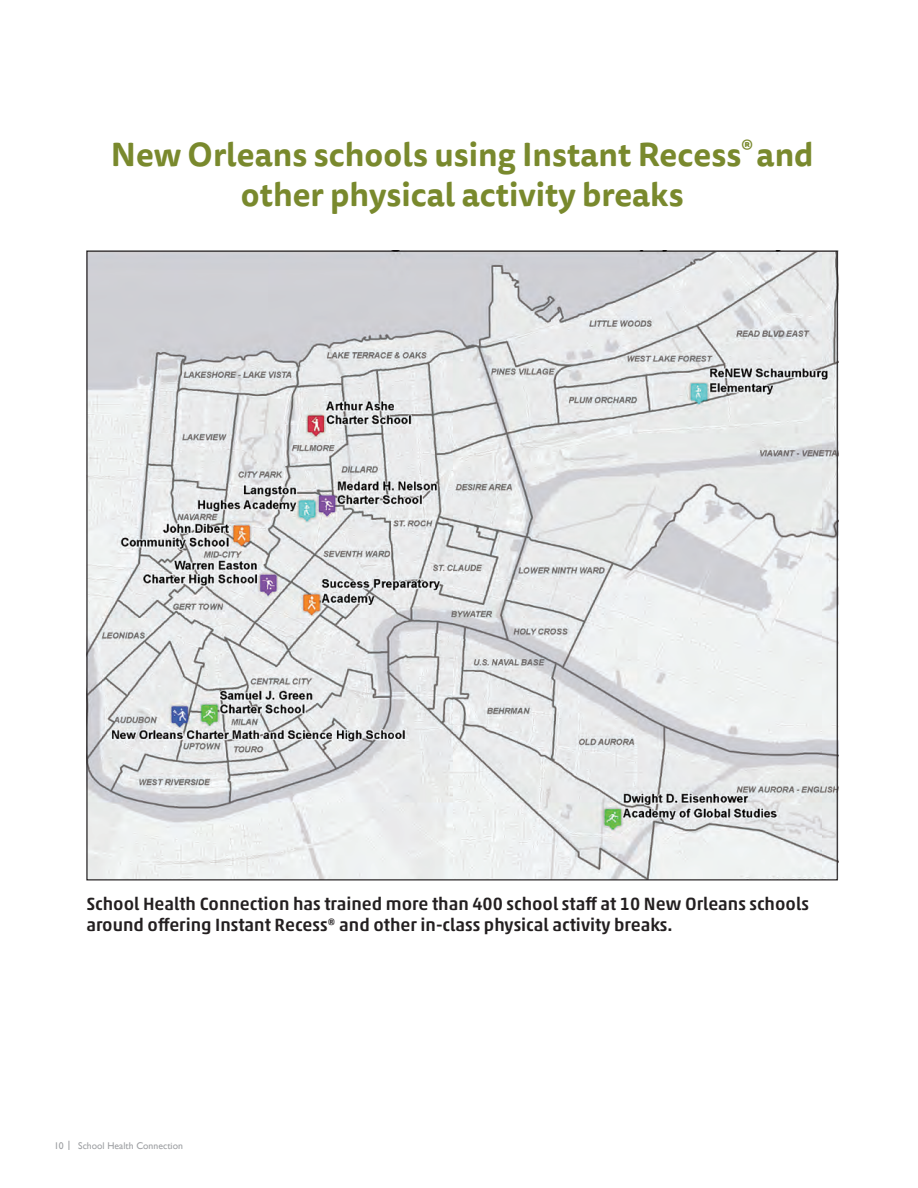
<style>
.page{position:relative;width:918px;height:1188px;background:#fff}
.page>*{position:absolute;margin:0;border:0;box-sizing:border-box;transform-origin:0 0}
.t1{font:700 32.55px/39.8px "Tisa Sans OT";color:#79892d;text-align:center}
.t2{font:500 18px/21px "Akko Pro";color:#231f20}
.t3{font:9.75px "Gill Sans";color:#9d9fa2}
</style>
<div class="page">
<img style="left:88px;top:253px;width:748px;height:625px">
<h1 class="t1" style="left:111px;top:137px;width:704px">New Orleans schools using Instant Recess<sup>®</sup> and other physical activity breaks</h1>
<p class="t2" style="left:86px;top:893px;width:724px">School Health Connection has trained more than 400 school staff at 10 New Orleans schools around offering Instant Recess® and other in-class physical activity breaks.</p>
<p class="t3" style="left:54px;top:1140px;width:11px">10</p>
<p class="t3" style="left:78px;top:1140px;width:106px">School Health Connection</p>
</div>
